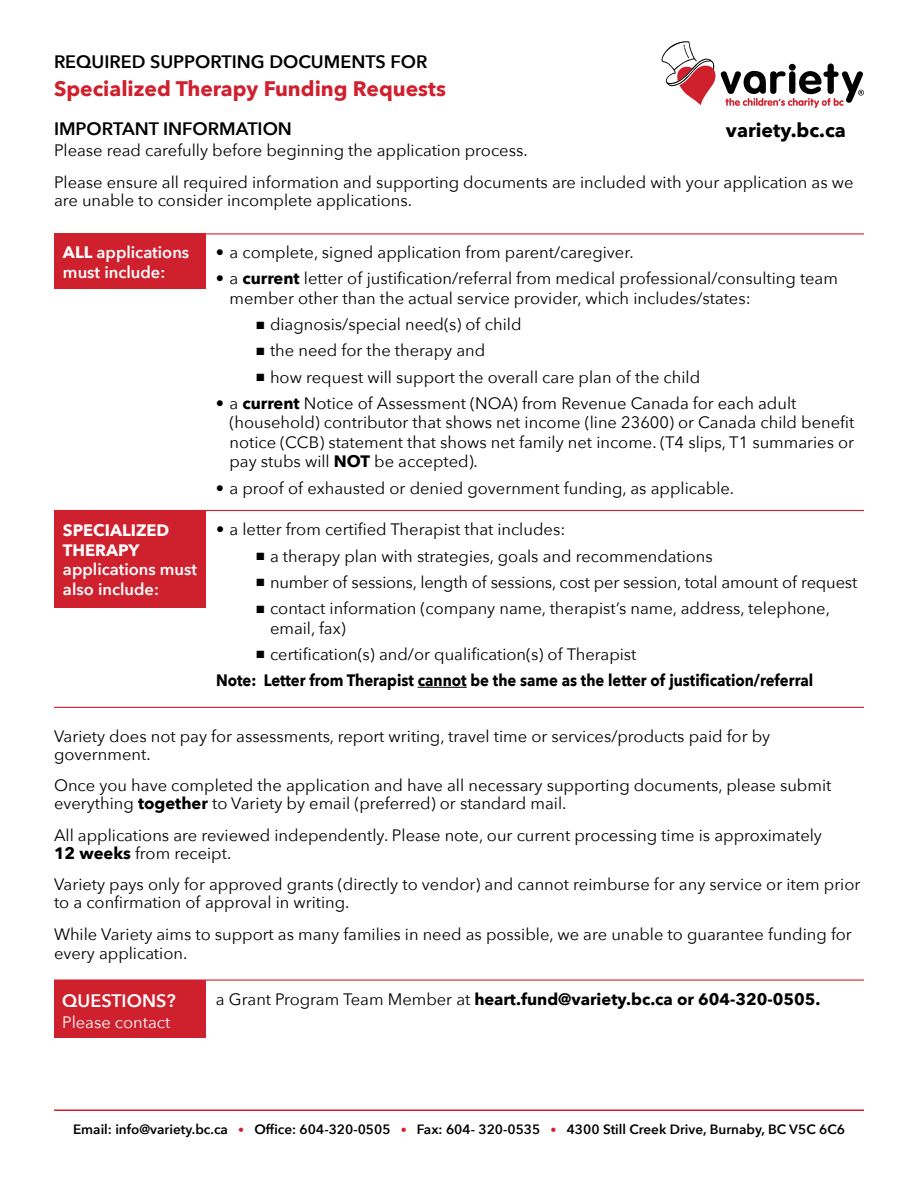
<style>
.page{position:relative;width:918px;height:1188px;background:#fff}
.page>*{position:absolute;margin:0;border:0;box-sizing:border-box;transform-origin:0 0}
.t1{font:700 21px "Avenir Next";color:#cf202e}
.t2{font:700 19.5px "Avenir Next";color:#000}
.t3{font:600 18px "Avenir Next";color:#000}
.t4{font:600 18px "Avenir Next";color:#fff}
.t5{font:16.5px/19.5px "Avenir Next";color:#000}
.t6{font:700 16.5px/26.2px "Avenir Next";color:#000;scale:.9 1}
.t7{font:700 16.5px "Avenir Next";color:#000}
.t8{font:600 16.5px/19.5px "Avenir Next";color:#fff}
.t9{font:700 16.5px/19.5px "Avenir Next";color:#fff}
.t10{font:16.5px "Avenir Next";color:#fff}
.t11{font:600 13.5px "Avenir Next";color:#000}
.s1{font-weight:700}
.s2{font-weight:400}
.s3{font-size:12px;color:#cf202e}
</style>
<div class="page">
<div style="left:54px;top:511px;width:151px;height:97px;background:#cf202e"></div>
<div style="left:54px;top:233px;width:151px;height:55px;background:#cf202e"></div>
<hr style="left:418px;top:687px;width:49px;height:1px;background:#000">
<hr style="left:54px;top:510px;width:810px;height:1px;background:#cf202e">
<hr style="left:54px;top:707px;width:810px;height:1px;background:#cf202e">
<hr style="left:54px;top:233px;width:810px;height:1px;background:#d2232a">
<hr style="left:54px;top:1109px;width:810px;height:2px;background:#cf202e">
<div style="left:54px;top:980px;width:151px;height:58px;background:#cf202e"></div>
<hr style="left:54px;top:980px;width:810px;height:1px;background:#cf202e">
<svg style="left:661px;top:41px;width:203px;height:67px"></svg>
<p class="t3" style="left:54px;top:46px;width:375px">REQUIRED SUPPORTING DOCUMENTS FOR</p>
<p class="t1" style="left:54px;top:71px;width:393px">Specialized Therapy Funding Requests</p>
<p class="t3" style="left:54px;top:114px;width:240px">IMPORTANT INFORMATION</p>
<p class="t5" style="left:54px;top:134px;width:801px;line-height:31.5px">Please read carefully before beginning the application process.<br>Please ensure all required information and supporting documents are included with your application as we</p>
<p class="t5" style="left:54px;top:190px;width:360px">are unable to consider incomplete applications.</p>
<p class="t8" style="left:63px;top:242px;width:128px"><span class="s1">ALL</span> applications must include:</p>
<p class="t5" style="left:216px;top:242px;width:419px">• a complete, signed application from parent/caregiver.</p>
<p class="t2" style="left:726px;top:113px;width:122px">variety.bc.ca</p>
<p class="t5" style="left:229px;top:268px;width:610px;text-indent:-13px">• a <span class="s1">current</span> letter of justification/referral from medical professional/consulting team member other than the actual service provider, which includes/states:</p>
<p class="t5" style="left:256px;top:314px;width:267px">■ diagnosis/special need(s) of child</p>
<p class="t5" style="left:256px;top:340px;width:230px">■ the need for the therapy and</p>
<p class="t5" style="left:256px;top:366px;width:445px">■ how request will support the overall care plan of the child</p>
<p class="t5" style="left:229px;top:393px;width:626px;text-indent:-13px">• a <span class="s1">current</span> Notice of Assessment (NOA) from Revenue Canada for each adult (household) contributor that shows net income (line 23600) or Canada child benefit notice (CCB) statement that shows net family net income. (T4 slips, T1 summaries or pay stubs will <span class="s1">NOT</span> be accepted).</p>
<p class="t5" style="left:216px;top:477px;width:520px">• a proof of exhausted or denied government funding, as applicable.</p>
<p class="t9" style="left:63px;top:521px;width:108px">SPECIALIZED<br>THERAPY</p>
<p class="t8" style="left:63px;top:560px;width:136px">applications must also include:</p>
<p class="t5" style="left:216px;top:519px;width:351px">• a letter from certified Therapist that includes:</p>
<p class="t5" style="left:256px;top:545px;width:458px">■ a therapy plan with strategies, goals and recommendations</p>
<p class="t5" style="left:256px;top:572px;width:602px">■ number of sessions, length of sessions, cost per session, total amount of request</p>
<p class="t5" style="left:270px;top:598px;width:562px;text-indent:-14px">■ contact information (company name, therapist’s name, address, telephone, email, fax)</p>
<p class="t6" style="left:216px;top:641px;width:665px;text-indent:40px">■ <span class="s2">certification(s) and/or qualification(s) of Therapist<br></span>Note: Letter from Therapist cannot be the same as the letter of justification/referral</p>
<p class="t5" style="left:54px;top:726px;width:718px;line-height:18px">Variety does not pay for assessments, report writing, travel time or services/products paid for by government.</p>
<p class="t5" style="left:54px;top:776px;width:779px;line-height:18px">Once you have completed the application and have all necessary supporting documents, please submit everything <span class="s1">together</span> to Variety by email (preferred) or standard mail.</p>
<p class="t5" style="left:54px;top:825px;width:769px;line-height:18px">All applications are reviewed independently. Please note, our current processing time is approximately<br><span class="s1">12 weeks</span> from receipt.</p>
<p class="t5" style="left:54px;top:875px;width:808px;line-height:18px">Variety pays only for approved grants (directly to vendor) and cannot reimburse for any service or item prior to a confirmation of approval in writing.</p>
<p class="t5" style="left:54px;top:924px;width:799px">While Variety aims to support as many families in need as possible, we are unable to guarantee funding for every application.</p>
<p class="t4" style="left:62px;top:985px;width:115px">QUESTIONS?</p>
<p class="t7" style="left:216px;top:985px;width:606px"><span class="s2">a Grant Program Team Member at</span> heart.fund@variety.bc.ca or 604-320-0505.</p>
<p class="t10" style="left:62px;top:1008px;width:110px">Please contact</p>
<p class="t11" style="left:73px;top:1118px;width:773px">Email: info@variety.bc.ca <span class="s3">•</span> Office: 604-320-0505 <span class="s3">•</span> Fax: 604- 320-0535 <span class="s3">•</span> 4300 Still Creek Drive, Burnaby, BC V5C 6C6</p>
</div>
